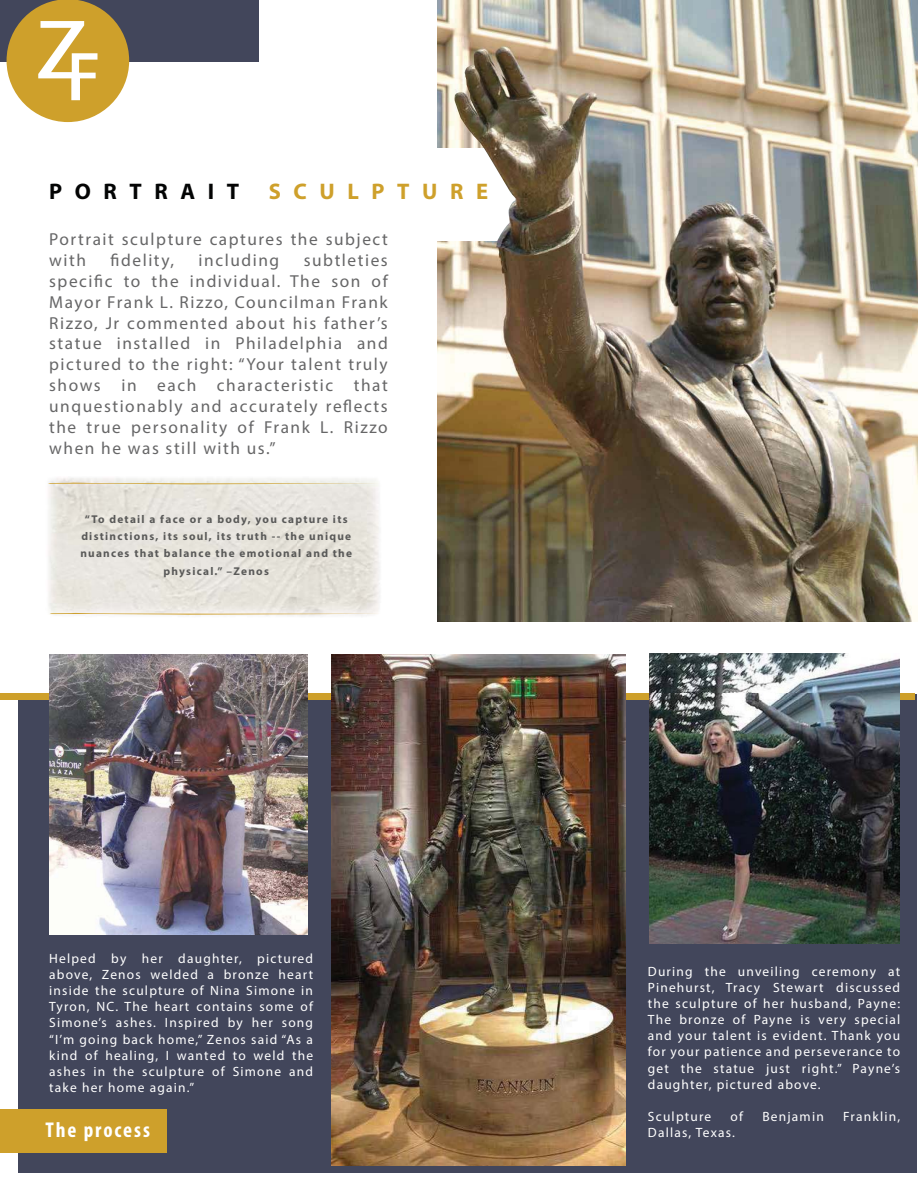
<style>
.page{position:relative;width:918px;height:1188px;background:#fff}
.page>*{position:absolute;margin:0;border:0;box-sizing:border-box;transform-origin:0 0}
.t1{font:700 22.65px "Myriad Pro";letter-spacing:.56em;color:#cea02b}
.t2{font:700 22.65px "Myriad Pro";letter-spacing:.56em;color:#030404}
.t3{font:700 condensed 21.45px "Myriad Pro";letter-spacing:.09em;color:#fff}
.t4{font:17.4px/20.9px "Myriad Pro";letter-spacing:.09em;color:#666667}
.t5{font:13.5px/16.2px "Myriad Pro";letter-spacing:.09em;color:#fff;text-align:justify}
.t6{font:700 11.25px/17.2px "Myriad Pro";letter-spacing:.115em;color:#5a5a59;text-align:center}
</style>
<div class="page">
<img style="left:437px;top:1px;width:481px;height:620px">
<img style="left:48px;top:478px;width:332px;height:138px">
<div style="left:19px;top:694px;width:898px;height:478px;background:#42465b"></div>
<div style="left:0;top:694px;width:915px;height:6px;background:#cea02b"></div>
<div style="left:1px;top:1109px;width:166px;height:44px;background:#cea02b"></div>
<img style="left:49px;top:654px;width:259px;height:280px">
<svg style="left:50px;top:613px;width:330px;height:2px"></svg>
<svg style="left:48px;top:483px;width:331px;height:1px"></svg>
<div style="left:1px;top:0;width:258px;height:62px;background:#42465b"></div>
<div style="left:7px;top:0;width:122px;height:122px;background:#cea02b;border-radius:50%"></div>
<svg style="left:38px;top:21px;width:60px;height:79px"></svg>
<div style="left:8px;top:148px;width:520px;height:92px;background:#fff"></div>
<img style="left:454px;top:49px;width:150px;height:206px">
<img style="left:649px;top:653px;width:250px;height:290px">
<img style="left:332px;top:654px;width:293px;height:511px">
<h1 class="t2" style="left:49px;top:182px;width:192px">PORTRAIT</h1>
<h1 class="t1" style="left:269px;top:182px;width:221px">SCULPTURE</h1>
<p class="t4" style="left:49px;top:230px;width:340px">Portrait sculpture captures the subject with</p>
<p class="t4" style="left:111px;top:251px;width:65px">fidelity,</p>
<p class="t4" style="left:199px;top:251px;width:82px">including</p>
<p class="t4" style="left:49px;top:251px;width:340px;text-align:justify;text-indent:255px">subtleties specific to the individual. The son of Mayor Frank L. Rizzo, Councilman Frank Rizzo, Jr commented about his father’s statue installed in Philadelphia and pictured to the right: “Your talent truly shows in each characteristic that unquestionably and accurately reflects the true personality of Frank L. Rizzo when he was still with us.”</p>
<p class="t6" style="left:80px;top:511px;width:273px">“To detail a face or a body, you capture its distinctions, its soul, its truth -- the unique nuances that balance the emotional and the physical.” –Zenos</p>
<p class="t5" style="left:49px;top:951px;width:265px">Helped by her daughter, pictured above, Zenos welded a bronze heart inside the sculpture of Nina Simone in Tyron, NC. The heart contains some of Simone’s ashes. Inspired by her song “I’m going back home,” Zenos said “As a kind of healing, I wanted to weld the ashes in the sculpture of Simone and take her home again.”</p>
<h2 class="t3" style="left:46px;top:1117px;width:106px">The process</h2>
<p class="t5" style="left:648px;top:964px;width:254px">During the unveiling ceremony at Pinehurst, Tracy Stewart discussed the sculpture of her husband, Payne:<br>The bronze of Payne is very special and your talent is evident. Thank you for your patience and perseverance to get the statue just right.” Payne’s daughter, pictured above.</p>
<p class="t5" style="left:648px;top:1109px;width:65px">Sculpture</p>
<p class="t5" style="left:731px;top:1109px;width:14px">of</p>
<p class="t5" style="left:762px;top:1109px;width:63px">Benjamin</p>
<p class="t5" style="left:843px;top:1109px;width:59px">Franklin,</p>
<p class="t5" style="left:648px;top:1125px;width:89px">Dallas, Texas.</p>
</div>
